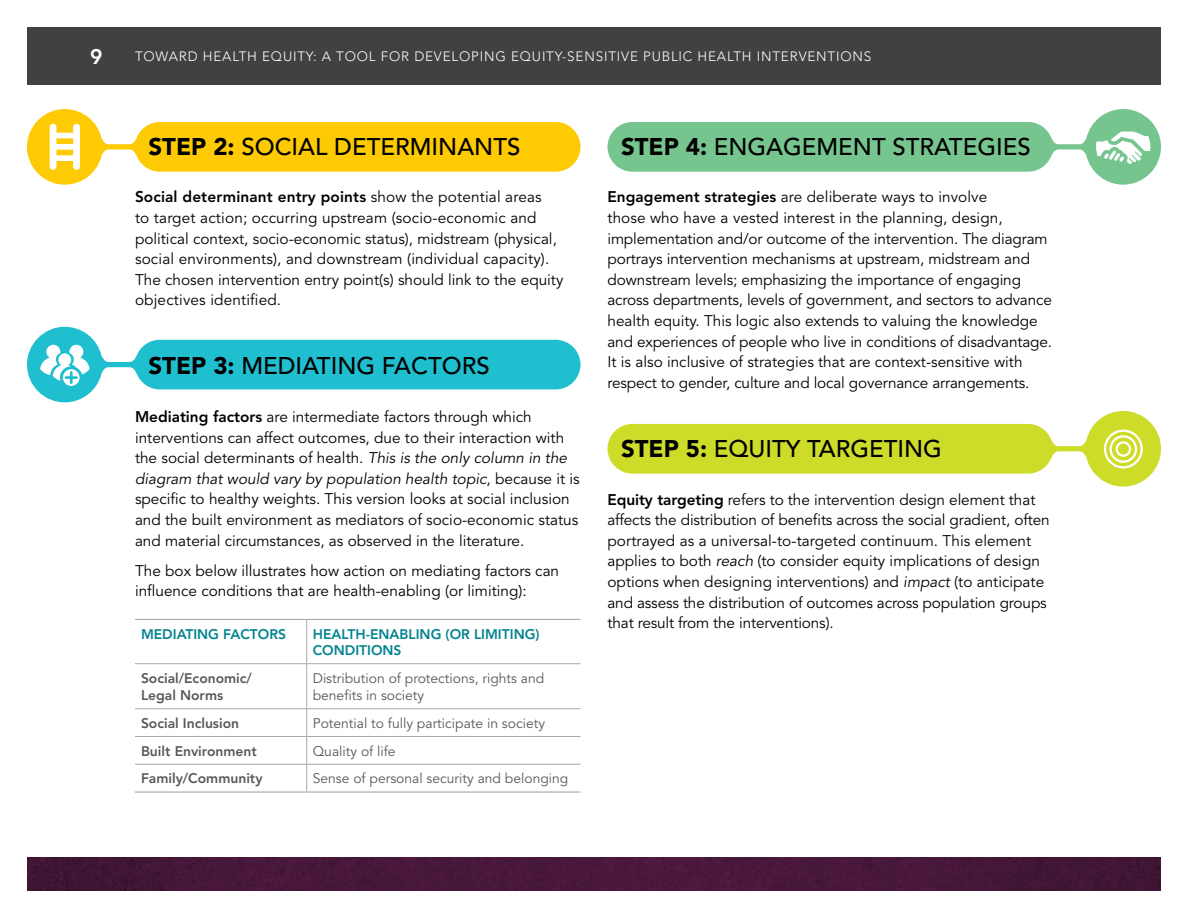
<style>
.page{position:relative;width:1188px;height:918px;background:#fff}
.page>*{position:absolute;margin:0;border:0;box-sizing:border-box;transform-origin:0 0}
.H3_-_Steps{font:500 24px "Avenir LT Std";color:#000}
.t1{font:800 21px "Avenir LT Std";color:#fff}
.BODY_-_Last{font:15.3px/20.5px "Avenir LT Std";color:#000}
.BODY{font:15.3px/20.5px "Avenir LT Std";color:#000}
.Main_Body{font:13.8px/17.2px "Avenir LT Std";color:#58595b}
.Main_Body-2{font:800 13.8px/17.2px "Avenir LT Std";color:#58595b}
.Header_Row{font:800 13.8px/16.5px "Avenir LT Std";color:#008390}
.t2{font:300 13.5px "Avenir LT Std";letter-spacing:.06em;color:#fff}
.s1{font-weight:900}
.s2{font-weight:800}
.s3{font-style:italic}
</style>
<div class="page">
<div style="left:27px;top:27px;width:109px;height:57px;background:#414042"></div>
<div style="left:27px;top:857px;width:1134px;height:34px;background:#471739"></div>
<div style="left:135px;top:27px;width:1026px;height:57px;background:#414042"></div>
<hr style="left:306px;top:620px;width:1px;height:43px;background:#a7a9ac">
<hr style="left:306px;top:664px;width:1px;height:44px;background:#a7a9ac">
<hr style="left:135px;top:708px;width:172px;height:1px;background:#a7a9ac">
<hr style="left:307px;top:708px;width:273px;height:1px;background:#a7a9ac">
<hr style="left:135px;top:736px;width:172px;height:1px;background:#a7a9ac">
<hr style="left:307px;top:736px;width:273px;height:1px;background:#a7a9ac">
<svg style="left:306px;top:709px;width:1px;height:82px"></svg>
<hr style="left:135px;top:619px;width:172px;height:1px;background:#a7a9ac">
<hr style="left:307px;top:619px;width:273px;height:1px;background:#a7a9ac">
<hr style="left:135px;top:663px;width:172px;height:1px;background:#a7a9ac">
<hr style="left:307px;top:663px;width:273px;height:1px;background:#a7a9ac">
<hr style="left:135px;top:764px;width:172px;height:1px;background:#a7a9ac">
<hr style="left:307px;top:764px;width:273px;height:1px;background:#a7a9ac">
<hr style="left:135px;top:791px;width:172px;height:2px;background:#a7a9ac">
<hr style="left:307px;top:791px;width:273px;height:2px;background:#a7a9ac">
<svg style="left:27px;top:109px;width:553px;height:76px"></svg>
<svg style="left:27px;top:327px;width:553px;height:75px"></svg>
<svg style="left:608px;top:109px;width:553px;height:76px"></svg>
<svg style="left:608px;top:411px;width:553px;height:76px"></svg>
<h2 class="t1" style="left:90px;top:44px;width:14px">9</h2>
<p class="t2" style="left:135px;top:48px;width:738px">TOWARD HEALTH EQUITY: A TOOL FOR DEVELOPING EQUITY-SENSITIVE PUBLIC HEALTH INTERVENTIONS</p>
<h3 class="H3_-_Steps" style="left:148px;top:132px;width:373px"><span class="s1">STEP 2:</span> SOCIAL DETERMINANTS</h3>
<p class="BODY_-_Last" style="left:135px;top:187px;width:430px"><span class="s2">Social determinant entry points</span> show the potential areas<br>to target action; occurring upstream (socio-economic and political context, socio-economic status), midstream (physical, social environments), and downstream (individual capacity).<br>The chosen intervention entry point(s) should link to the equity objectives identified.</p>
<h3 class="H3_-_Steps" style="left:148px;top:352px;width:343px"><span class="s1">STEP 3:</span> MEDIATING FACTORS</h3>
<p class="BODY" style="left:135px;top:407px;width:446px"><span class="s2">Mediating factors</span> are intermediate factors through which interventions can affect outcomes, due to their interaction with the social determinants of health. <span class="s3">This is the only column in the diagram that would vary by population health topic</span>, because it is specific to healthy weights. This version looks at social inclusion and the built environment as mediators of socio-economic status and material circumstances, as observed in the literature.</p>
<p class="BODY" style="left:135px;top:560px;width:426px">The box below illustrates how action on mediating factors can influence conditions that are health-enabling (or limiting):</p>
<p class="Header_Row" style="left:141px;top:626px;width:147px">MEDIATING FACTORS</p>
<p class="Header_Row" style="left:313px;top:626px;width:228px">HEALTH-ENABLING (OR LIMITING)<br>CONDITIONS</p>
<p class="Main_Body-2" style="left:141px;top:669px;width:112px">Social/Economic/<br>Legal Norms</p>
<p class="Main_Body" style="left:313px;top:670px;width:233px">Distribution of protections, rights and benefits in society</p>
<p class="Main_Body-2" style="left:141px;top:714px;width:100px">Social Inclusion</p>
<p class="Main_Body" style="left:313px;top:715px;width:234px">Potential to fully participate in society</p>
<p class="Main_Body-2" style="left:141px;top:742px;width:117px">Built Environment</p>
<p class="Main_Body" style="left:313px;top:743px;width:84px">Quality of life</p>
<p class="Main_Body-2" style="left:141px;top:770px;width:123px">Family/Community</p>
<p class="Main_Body" style="left:313px;top:770px;width:257px">Sense of personal security and belonging</p>
<h3 class="H3_-_Steps" style="left:621px;top:132px;width:411px"><span class="s1">STEP 4:</span> ENGAGEMENT STRATEGIES</h3>
<p class="BODY_-_Last" style="left:608px;top:187px;width:446px"><span class="s2">Engagement strategies</span> are deliberate ways to involve<br>those who have a vested interest in the planning, design, implementation and/or outcome of the intervention. The diagram portrays intervention mechanisms at upstream, midstream and downstream levels; emphasizing the importance of engaging across departments, levels of government, and sectors to advance health equity. This logic also extends to valuing the knowledge and experiences of people who live in conditions of disadvantage.<br>It is also inclusive of strategies that are context-sensitive with respect to gender, culture and local governance arrangements.</p>
<h3 class="H3_-_Steps" style="left:621px;top:435px;width:322px"><span class="s1">STEP 5:</span> EQUITY TARGETING</h3>
<p class="BODY_-_Last" style="left:608px;top:489px;width:444px"><span class="s2">Equity targeting</span> refers to the intervention design element that affects the distribution of benefits across the social gradient, often portrayed as a universal-to-targeted continuum. This element applies to both <span class="s3">reach</span> (to consider equity implications of design options when designing interventions) and <span class="s3">impact</span> (to anticipate and assess the distribution of outcomes across population groups that result from the interventions).</p>
</div>
